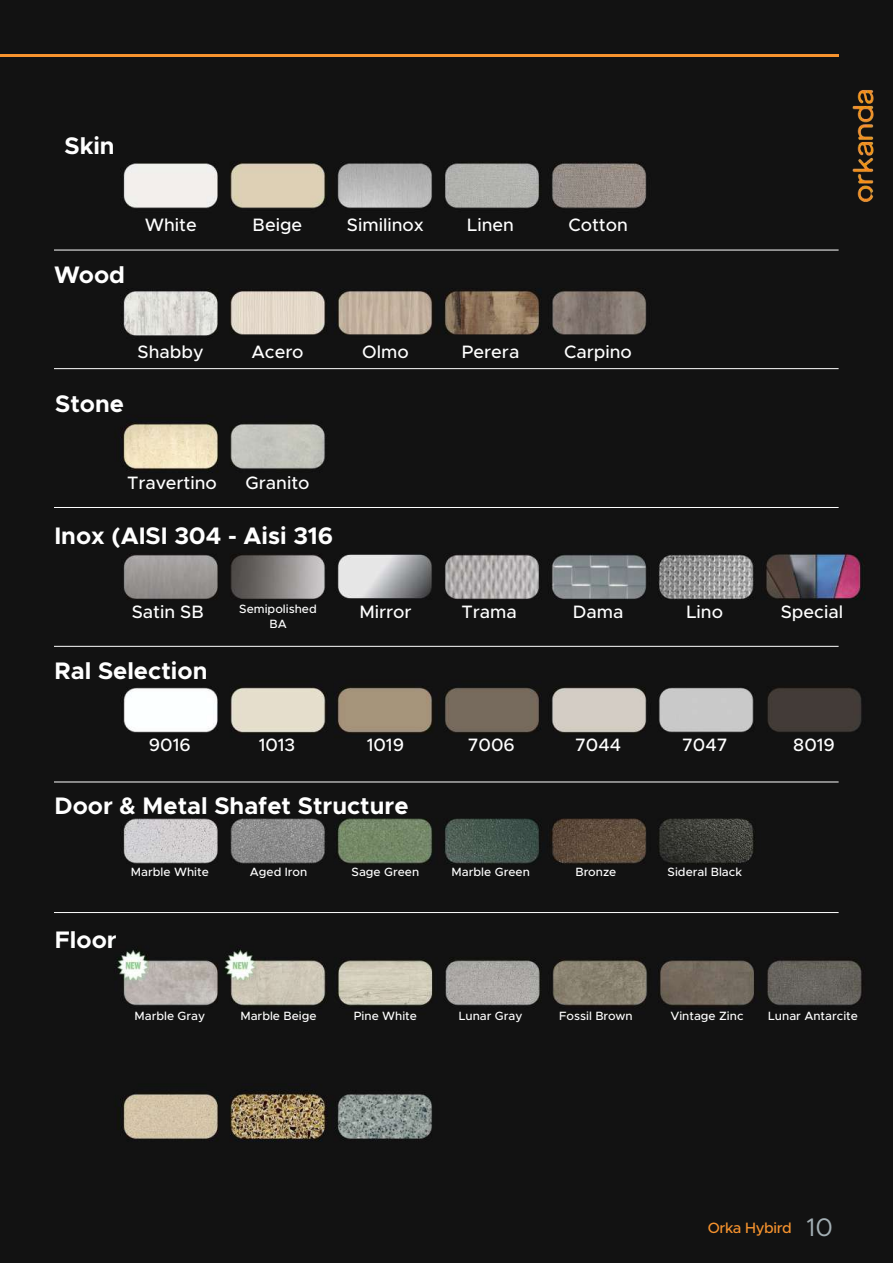
<style>
.page{position:relative;width:893px;height:1263px;background:#fff}
.page>*{position:absolute;margin:0;border:0;box-sizing:border-box;transform-origin:0 0}
.t1{font:700 24px "Metropolis";color:#fff}
.t2{font:500 18px "Metropolis";color:#fff}
.t3{font:500 15px "Metropolis";letter-spacing:-.025em;color:#f7932e}
.t4{font:500 12px/14.4px "Metropolis";color:#fff;text-align:center}
.s1{font-weight:400;font-size:25.5px;color:#a3afb4}
</style>
<div class="page">
<img style="left:0;top:0;width:893px;height:1263px">
<img style="left:848px;top:85px;width:30px;height:122px">
<hr style="left:0;top:54px;width:839px;height:2px;background:#f7932e">
<hr style="left:54px;top:250px;width:785px;height:1px;background:#fff">
<hr style="left:54px;top:368px;width:785px;height:1px;background:#fff">
<hr style="left:54px;top:507px;width:785px;height:1px;background:#fff">
<hr style="left:54px;top:646px;width:785px;height:1px;background:#fff">
<hr style="left:54px;top:782px;width:785px;height:1px;background:#fff">
<hr style="left:54px;top:912px;width:785px;height:1px;background:#fff">
<h1 class="t1" style="left:65px;top:131px;width:52px">Skin</h1>
<h1 class="t1" style="left:54px;top:259px;width:72px">Wood</h1>
<h2 class="t2" style="left:145px;top:214px;width:54px">White</h2>
<h1 class="t1" style="left:55px;top:389px;width:70px">Stone</h1>
<h2 class="t2" style="left:138px;top:340px;width:68px">Shabby</h2>
<h2 class="t2" style="left:253px;top:214px;width:51px">Beige</h2>
<h2 class="t2" style="left:251px;top:340px;width:54px">Acero</h2>
<h2 class="t2" style="left:347px;top:214px;width:79px">Similinox</h2>
<h2 class="t2" style="left:362px;top:340px;width:48px">Olmo</h2>
<h2 class="t2" style="left:127px;top:472px;width:91px">Travertino</h2>
<h2 class="t2" style="left:245px;top:472px;width:66px">Granito</h2>
<h1 class="t1" style="left:54px;top:520px;width:280px">Inox (AISI 304 - Aisi 316</h1>
<h2 class="t2" style="left:132px;top:601px;width:74px">Satin SB</h2>
<h1 class="t1" style="left:55px;top:656px;width:154px">Ral Selection</h1>
<h2 class="t2" style="left:149px;top:733px;width:43px">9016</h2>
<p class="t4" style="left:239px;top:602px;width:79px">Semipolished<br>BA</p>
<h2 class="t2" style="left:259px;top:733px;width:38px">1013</h2>
<h2 class="t2" style="left:359px;top:601px;width:54px">Mirror</h2>
<h2 class="t2" style="left:367px;top:733px;width:39px">1019</h2>
<h1 class="t1" style="left:54px;top:790px;width:356px">Door &amp; Metal Shafet Structure</h1>
<p class="t4" style="left:131px;top:865px;width:79px">Marble White</p>
<h1 class="t1" style="left:55px;top:925px;width:63px">Floor</h1>
<p class="t4" style="left:134px;top:1008px;width:72px">Marble Gray</p>
<p class="t4" style="left:250px;top:865px;width:59px">Aged Iron</p>
<p class="t4" style="left:240px;top:1008px;width:78px">Marble Beige</p>
<p class="t4" style="left:352px;top:865px;width:69px">Sage Green</p>
<p class="t4" style="left:354px;top:1008px;width:65px">Pine White</p>
<h2 class="t2" style="left:467px;top:214px;width:48px">Linen</h2>
<h2 class="t2" style="left:462px;top:340px;width:59px">Perera</h2>
<h2 class="t2" style="left:461px;top:601px;width:57px">Trama</h2>
<h2 class="t2" style="left:468px;top:733px;width:49px">7006</h2>
<p class="t4" style="left:452px;top:865px;width:80px">Marble Green</p>
<p class="t4" style="left:459px;top:1008px;width:65px">Lunar Gray</p>
<h2 class="t2" style="left:568px;top:214px;width:61px">Cotton</h2>
<h2 class="t2" style="left:564px;top:340px;width:69px">Carpino</h2>
<h2 class="t2" style="left:573px;top:601px;width:52px">Dama</h2>
<h2 class="t2" style="left:575px;top:733px;width:48px">7044</h2>
<p class="t4" style="left:575px;top:865px;width:42px">Bronze</p>
<p class="t4" style="left:559px;top:1008px;width:75px">Fossil Brown</p>
<h2 class="t2" style="left:686px;top:601px;width:38px">Lino</h2>
<h2 class="t2" style="left:781px;top:601px;width:64px">Special</h2>
<h2 class="t2" style="left:682px;top:733px;width:47px">7047</h2>
<p class="t4" style="left:668px;top:865px;width:76px">Sideral Black</p>
<h2 class="t2" style="left:793px;top:733px;width:43px">8019</h2>
<p class="t4" style="left:670px;top:1008px;width:75px">Vintage Zinc</p>
<p class="t4" style="left:768px;top:1008px;width:91px">Lunar Antarcite</p>
<p class="t3" style="left:708px;top:1219px;width:127px">Orka Hybird <span class="s1">10</span></p>
</div>
